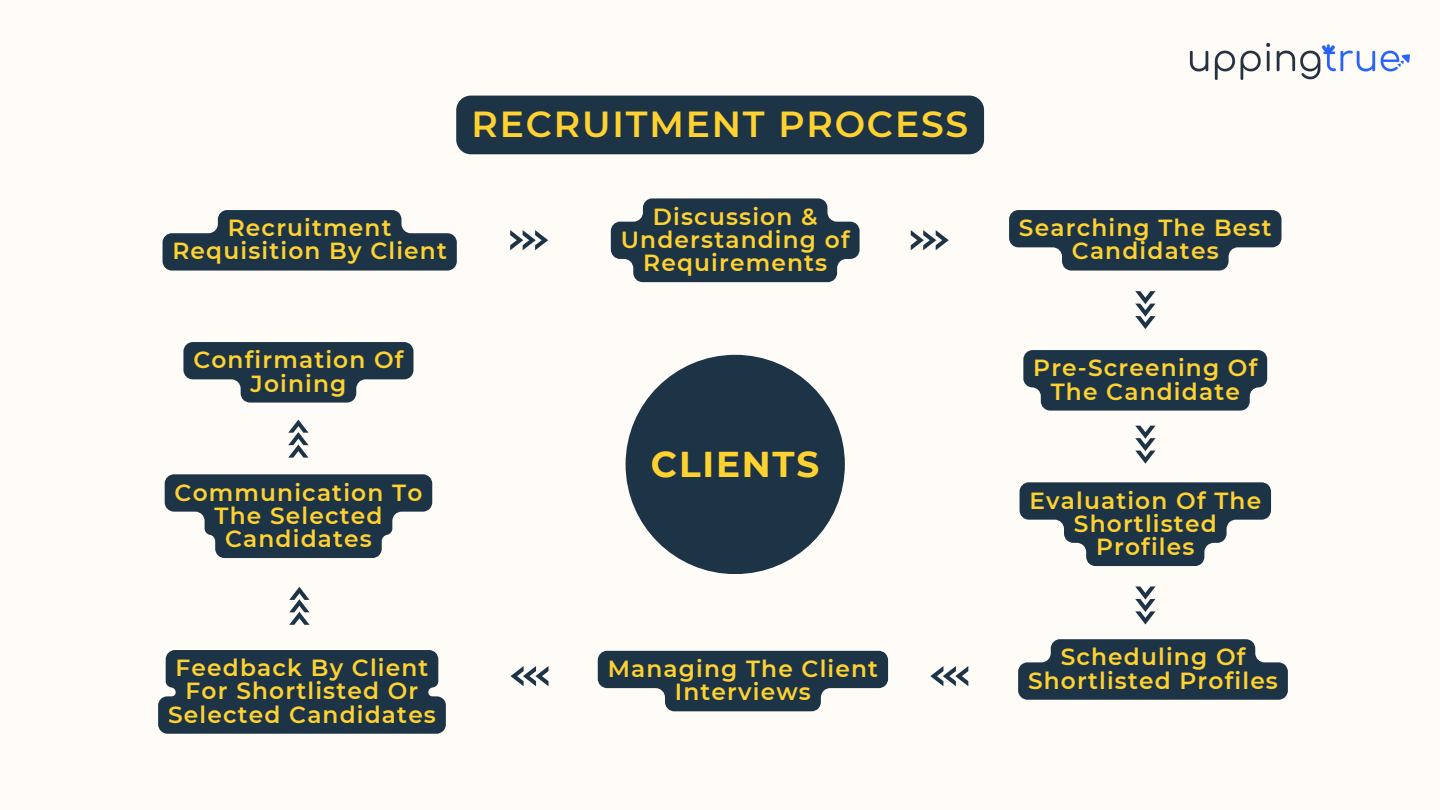
<style>
.page{position:relative;width:1440px;height:810px;background:#fffcf7}
.page>*{position:absolute;margin:0;border:0;box-sizing:border-box;transform-origin:0 0}
.t1{font:600 36.2px "Montserrat";letter-spacing:.05em;color:#ffd230}
.t2{font:700 35.8px "Montserrat";letter-spacing:.05em;color:#ffd230}
.t3{font:600 23.3px/23.2px "Montserrat";letter-spacing:.05em;color:#ffd230;text-align:center}
</style>
<div class="page">
<svg style="left:510px;top:230px;width:38px;height:20px"></svg>
<div style="left:626px;top:355px;width:219px;height:219px;background:#1d3447;border-radius:50%"></div>
<svg style="left:163px;top:210px;width:294px;height:61px;background:#405262"></svg>
<svg style="left:611px;top:198px;width:249px;height:84px;background:#3a4e5e"></svg>
<svg style="left:1009px;top:210px;width:273px;height:61px"></svg>
<div style="left:158px;top:650px;width:288px;height:84px;background:#1d3447"></div>
<svg style="left:598px;top:651px;width:290px;height:60px"></svg>
<svg style="left:1018px;top:639px;width:270px;height:61px;background:#344959"></svg>
<svg style="left:165px;top:474px;width:267px;height:84px"></svg>
<svg style="left:183px;top:342px;width:230px;height:61px"></svg>
<svg style="left:1020px;top:482px;width:251px;height:84px"></svg>
<svg style="left:1023px;top:350px;width:244px;height:61px;background:#2c4153"></svg>
<svg style="left:911px;top:230px;width:38px;height:20px"></svg>
<svg style="left:1135px;top:291px;width:21px;height:38px"></svg>
<svg style="left:1135px;top:426px;width:21px;height:38px"></svg>
<svg style="left:1135px;top:586px;width:21px;height:39px"></svg>
<svg style="left:511px;top:666px;width:37px;height:20px"></svg>
<svg style="left:930px;top:666px;width:38px;height:20px"></svg>
<svg style="left:288px;top:420px;width:21px;height:37px"></svg>
<svg style="left:289px;top:587px;width:21px;height:38px"></svg>
<div style="left:456px;top:96px;width:528px;height:58px;background:#1d3447;border-radius:15px"></div>
<img style="left:1189px;top:42px;width:221px;height:38px">
<h1 class="t1" style="left:472px;top:102px;width:498px">RECRUITMENT PROCESS</h1>
<p class="t3" style="left:172px;top:216px;width:276px">Recruitment<br>Requisition By Client</p>
<p class="t3" style="left:621px;top:205px;width:230px">Discussion &amp;<br>Understanding of<br>Requirements</p>
<p class="t3" style="left:1019px;top:216px;width:254px">Searching The Best<br>Candidates</p>
<p class="t3" style="left:193px;top:348px;width:212px">Confirmation Of<br>Joining</p>
<p class="t3" style="left:175px;top:481px;width:249px">Communication To<br>The Selected<br>Candidates</p>
<h2 class="t2" style="left:651px;top:442px;width:170px">CLIENTS</h2>
<p class="t3" style="left:1033px;top:356px;width:226px">Pre-Screening Of<br>The Candidate</p>
<p class="t3" style="left:1029px;top:489px;width:233px">Evaluation Of The<br>Shortlisted<br>Profiles</p>
<p class="t3" style="left:168px;top:656px;width:269px">Feedback By Client<br>For Shortlisted Or<br>Selected Candidates</p>
<p class="t3" style="left:608px;top:657px;width:272px">Managing The Client<br>Interviews</p>
<p class="t3" style="left:1028px;top:646px;width:251px">Scheduling Of<br>Shortlisted Profiles</p>
</div>
